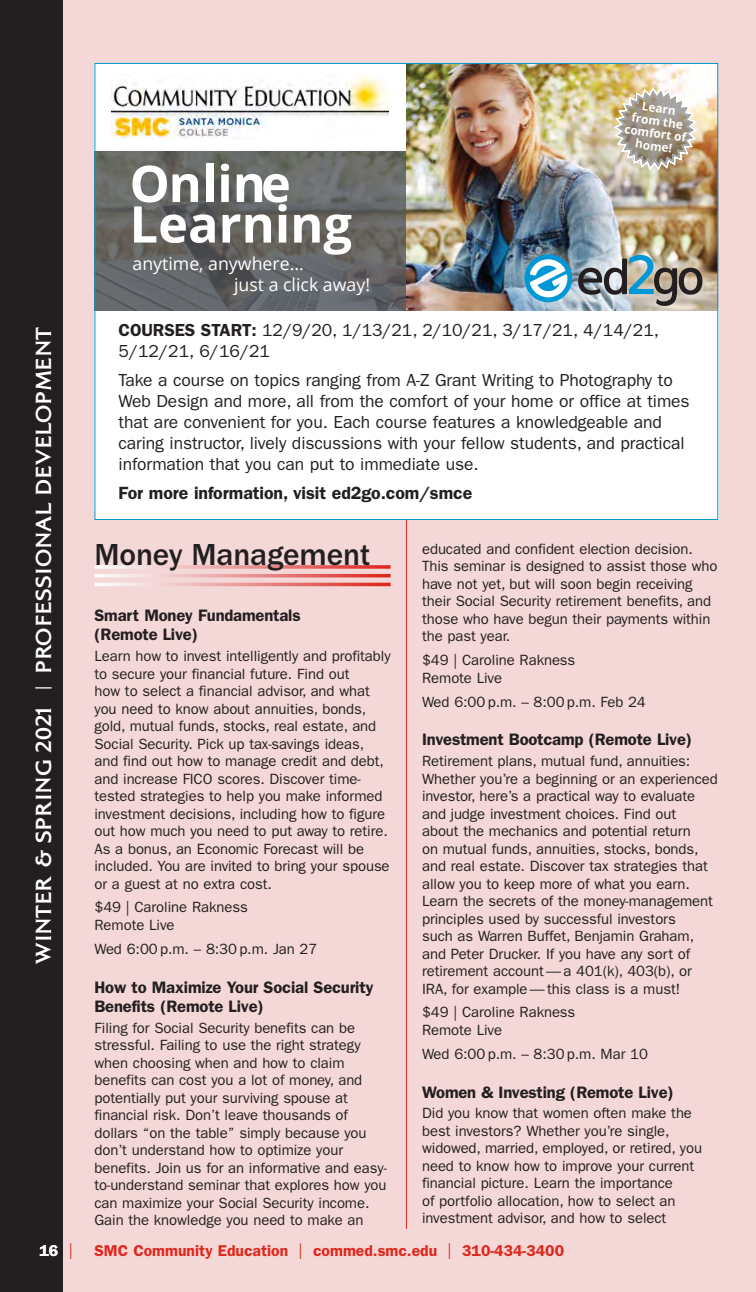
<style>
.page{position:relative;width:756px;height:1292px;background:#fff}
.page>*{position:absolute;margin:0;border:0;box-sizing:border-box;transform-origin:0 0}
.t1{font:700 50.57px/40.4px "Open Sans";color:#fff}
.subcategory{font:500 31.5px "ITC Franklin Gothic Std";letter-spacing:-.005em;color:#231f20}
.t2{font:700 22.75px "Alexon";letter-spacing:.05em;color:#fff}
.ed2go_head{font:600 17.68px "ITC Franklin Gothic Std";letter-spacing:-.005em;color:#231f20}
.t3{font:17.68px "Open Sans";color:#fff}
.ed2go_head-2{font:17.5px/21px "ITC Franklin Gothic Std";letter-spacing:-.005em;color:#231f20}
.course_details{font:17.5px/21px "ITC Franklin Gothic Std";color:#231f20}
.course_title{font:600 16.62px/19.2px "ITC Franklin Gothic Std";letter-spacing:-.01em;color:#231f20}
.t4{font:600 15.75px "ITC Franklin Gothic Std";color:#df271c}
.t5{font:600 15.75px "ITC Franklin Gothic Std";color:#fff}
.description{font:14.88px/17.5px "ITC Franklin Gothic Std";letter-spacing:-.005em;color:#231f20}
.course_details-2{font:14.88px/17.5px "ITC Franklin Gothic Std";letter-spacing:-.005em;color:#231f20}
.section_details{font:14.88px "ITC Franklin Gothic Std";letter-spacing:-.005em;color:#231f20}
.t6{font:700 11.72px "Open Sans";color:#fff}
.s1{font-weight:500}
.s2{font-weight:600}
.s3{font-weight:400;color:#df271c}
.s4{font-weight:400}
</style>
<div class="page">
<div style="left:63px;top:0;width:693px;height:1292px;background:#f4d7d7"></div>
<div style="left:0;top:0;width:63px;height:1292px;background:#231f20"></div>
<hr style="left:406px;top:63px;width:1px;height:1165px;background:#df271c">
<hr style="left:94px;top:565px;width:297px;height:3px;background:#fff">
<hr style="left:94px;top:574px;width:297px;height:3px;background:#fff">
<svg style="left:94px;top:582px;width:297px;height:4px"></svg>
<div style="left:95px;top:308px;width:623px;height:212px;background:#fff"></div>
<img style="left:406px;top:65px;width:310px;height:246px">
<svg style="left:96px;top:150px;width:310px;height:161px"></svg>
<div style="left:512px;top:242px;width:203px;height:76px;background:#fff;opacity:.75"></div>
<img style="left:521px;top:251px;width:181px;height:55px">
<div style="left:94px;top:63px;width:312px;height:87px;background:#fff"></div>
<img style="left:112px;top:74px;width:276px;height:65px">
<img style="left:611px;top:84px;width:89px;height:89px">
<h3 class="t2" style="left:28px;top:963px;width:638px;rotate:-90deg">WINTER &amp; SPRING 2021 <span class="s1">|</span> PROFESSIONAL DEVELOPMENT</h3>
<h1 class="t1" style="left:130px;top:162px;width:224px">Online<br>Learning</h1>
<p class="t3" style="left:132px;top:252px;width:173px">anytime, anywhere...</p>
<p class="t3" style="left:234px;top:273px;width:138px">just a click away!</p>
<p class="t6" style="left:643px;top:98px;width:35px;rotate:8deg">Learn</p>
<p class="t6" style="left:633px;top:109px;width:53px;rotate:8deg">from the</p>
<p class="t6" style="left:626px;top:121px;width:64px;rotate:8deg">comfort of</p>
<p class="t6" style="left:637px;top:135px;width:39px;rotate:8deg">home!</p>
<p class="course_details" style="left:119px;top:320px;width:542px"><span class="s2">COURSES START:</span> 12/9/20, 1/13/21, 2/10/21, 3/17/21, 4/14/21,<br>5/12/21, 6/16/21</p>
<p class="ed2go_head-2" style="left:119px;top:369px;width:573px">Take a course on topics ranging from A-Z Grant Writing to Photography to Web Design and more, all from the comfort of your home or office at times that are convenient for you. Each course features a knowledgeable and caring instructor, lively discussions with your fellow students, and practical information that you can put to immediate use.</p>
<p class="ed2go_head" style="left:119px;top:482px;width:355px">For more information, visit ed2go.com/smce</p>
<h2 class="subcategory" style="left:94px;top:537px;width:277px">Money Management</h2>
<h3 class="course_title" style="left:94px;top:606px;width:208px">Smart Money Fundamentals (Remote Live)</h3>
<p class="description" style="left:94px;top:647px;width:298px">Learn how to invest intelligently and profitably to secure your financial future. Find out<br>how to select a financial advisor, and what you need to know about annuities, bonds, gold, mutual funds, stocks, real estate, and Social Security. Pick up tax-savings ideas, and find out how to manage credit and debt, and increase FICO scores. Discover time&shy;tested strategies to help you make informed investment decisions, including how to figure out how much you need to put away to retire.<br>As a bonus, an Economic Forecast will be included. You are invited to bring your spouse or a guest at no extra cost.</p>
<p class="course_details-2" style="left:94px;top:898px;width:155px">$49 | Caroline Rakness<br>Remote Live</p>
<p class="section_details" style="left:94px;top:940px;width:224px">Wed 6:00 p.m. – 8:30 p.m. Jan 27</p>
<h3 class="course_title" style="left:94px;top:977px;width:281px">How to Maximize Your Social Security<br>Benefits (Remote Live)</h3>
<p class="description" style="left:94px;top:1019px;width:294px">Filing for Social Security benefits can be stressful. Failing to use the right strategy when choosing when and how to claim benefits can cost you a lot of money, and potentially put your surviving spouse at financial risk. Don’t leave thousands of dollars “on the table” simply because you don’t understand how to optimize your benefits. Join us for an informative and easy&shy;to-understand seminar that explores how you can maximize your Social Security income.<br>Gain the knowledge you need to make an</p>
<p class="description" style="left:422px;top:540px;width:297px">educated and confident election decision.<br>This seminar is designed to assist those who have not yet, but will soon begin receiving their Social Security retirement benefits, and those who have begun their payments within the past year.</p>
<p class="course_details-2" style="left:422px;top:651px;width:155px">$49 | Caroline Rakness<br>Remote Live</p>
<p class="section_details" style="left:422px;top:693px;width:225px">Wed 6:00 p.m. – 8:00 p.m. Feb 24</p>
<h3 class="course_title" style="left:422px;top:730px;width:272px">Investment Bootcamp (Remote Live)</h3>
<p class="description" style="left:422px;top:752px;width:297px">Retirement plans, mutual fund, annuities:<br>Whether you’re a beginning or an experienced investor, here’s a practical way to evaluate and judge investment choices. Find out<br>about the mechanics and potential return<br>on mutual funds, annuities, stocks, bonds, and real estate. Discover tax strategies that allow you to keep more of what you earn.<br>Learn the secrets of the money-management principles used by successful investors<br>such as Warren Buffet, Benjamin Graham, and Peter Drucker. If you have any sort of retirement account — a 401(k), 403(b), or IRA, for example — this class is a must!</p>
<p class="course_details-2" style="left:422px;top:1003px;width:155px">$49 | Caroline Rakness<br>Remote Live</p>
<p class="section_details" style="left:422px;top:1045px;width:227px">Wed 6:00 p.m. – 8:30 p.m. Mar 10</p>
<h3 class="course_title" style="left:422px;top:1082px;width:253px">Women &amp; Investing (Remote Live)</h3>
<p class="description" style="left:422px;top:1104px;width:281px">Did you know that women often make the best investors? Whether you’re single, widowed, married, employed, or retired, you need to know how to improve your current financial picture. Learn the importance<br>of portfolio allocation, how to select an investment advisor, and how to select</p>
<p class="t5" style="left:39px;top:1240px;width:35px">16 <span class="s3">|</span></p>
<p class="t4" style="left:94px;top:1240px;width:471px">SMC Community Education <span class="s4">|</span> commed.smc.edu <span class="s4">|</span> 310-434-3400</p>
</div>
